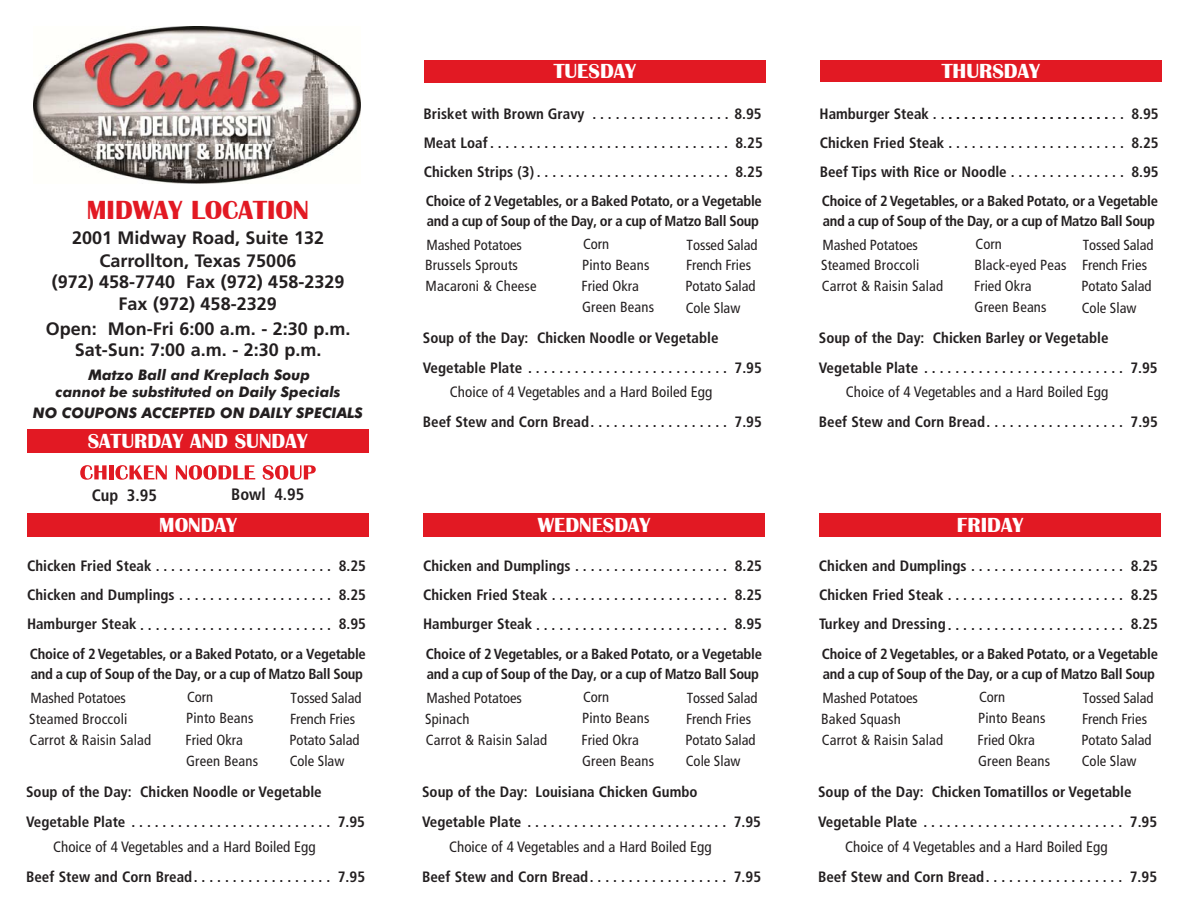
<style>
.page{position:relative;width:1188px;height:918px;background:#fff}
.page>*{position:absolute;margin:0;border:0;box-sizing:border-box;transform-origin:0 0}
.t1{font:700 27px "Britannic";color:#e21923}
.t2{font:700 21px "Britannic";color:#fff}
.t3{font:700 18px/23px "Frutiger";color:#231f20;text-align:center}
.t4{font:700 condensed 16.5px "Frutiger";color:#231f20}
.t5{font:700 condensed 15px/30px "Frutiger";color:#231f20}
.t6{font:condensed 15px "Frutiger";color:#231f20}
.t7{font:condensed 14.7px/21.5px "Frutiger";color:#231f20}
.t8{font:700 condensed 14.7px/20.2px "Frutiger";letter-spacing:-.02em;color:#231f20}
.t9{font:italic 700 14.7px/17px "Futura BT";color:#231f20;text-align:center}
.s1{color:#fff}
</style>
<div class="page">
<div style="left:27px;top:513px;width:342px;height:24px;background:#e21923"></div>
<div style="left:424px;top:60px;width:342px;height:22px;background:#e21923"></div>
<div style="left:423px;top:513px;width:342px;height:24px;background:#e21923"></div>
<div style="left:820px;top:60px;width:342px;height:22px;background:#e21923"></div>
<div style="left:819px;top:513px;width:342px;height:24px;background:#e21923"></div>
<img style="left:33px;top:27px;width:328px;height:156px">
<div style="left:27px;top:429px;width:342px;height:24px;background:#e21923"></div>
<svg style="left:80px;top:465px;width:27px;height:15px"></svg>
<hr style="left:109px;top:465px;width:4px;height:14px;background:#e11a23">
<svg style="left:115px;top:465px;width:52px;height:15px"></svg>
<svg style="left:176px;top:465px;width:79px;height:15px"></svg>
<svg style="left:263px;top:465px;width:53px;height:15px"></svg>
<h1 class="t1" style="left:87px;top:195px;width:36px">MIDWAY</h1>
<h1 class="t1" style="left:191px;top:195px;width:63px">LOCATION</h1>
<p class="t3" style="left:72px;top:226px;width:254px">2001 Midway Road, Suite 132<br>Carrollton, Texas 75006</p>
<p class="t3" style="left:52px;top:271px;width:294px;line-height:21.6px">(972) 458-7740 Fax (972) 458-2329<br>Fax (972) 458-2329</p>
<p class="t3" style="left:75px;top:338px;width:248px">Sat-Sun: 7:00 a.m. - 2:30 p.m.</p>
<p class="t3" style="left:46px;top:317px;width:306px">Open: Mon-Fri 6:00 a.m. - 2:30 p.m.</p>
<p class="t9" style="left:56px;top:366px;width:287px">Matzo Ball and Kreplach Soup<br>cannot be substituted on Daily Specials</p>
<p class="t9" style="left:33px;top:405px;width:332px">NO COUPONS ACCEPTED ON DAILY SPECIALS</p>
<h2 class="t2" style="left:88px;top:429px;width:221px">SATURDAY AND SUNDAY</h2>
<p class="t4" style="left:92px;top:488px;width:67px">Cup 3.95</p>
<p class="t4" style="left:231px;top:488px;width:75px">Bowl 4.95</p>
<h2 class="t2" style="left:159px;top:513px;width:79px">MONDAY</h2>
<p class="t5" style="left:27px;top:551px;width:340px;line-height:29.5px;text-align:justify">Chicken Fried Steak ....................... 8 .25<br>Chicken and Dumplings .................... 8 .25<br>Hamburger Steak .........................</p>
<p class="t5" style="left:339px;top:609px;width:29px">8 .95</p>
<p class="t8" style="left:30px;top:644px;width:338px">Choice of 2 Vegetables, or a Baked Potato, or a Vegetable and a cup of Soup of the Day, or a cup of Matzo Ball Soup</p>
<p class="t7" style="left:30px;top:687px;width:97px">Mashed Potatoes</p>
<p class="t7" style="left:187px;top:686px;width:28px">Corn</p>
<p class="t7" style="left:289px;top:729px;width:72px">Potato Salad<br>Cole Slaw</p>
<p class="t7" style="left:291px;top:687px;width:72px">Tossed Salad</p>
<p class="t7" style="left:29px;top:708px;width:124px;line-height:21px">Steamed Broccoli<br>Carrot &amp; Raisin Salad</p>
<p class="t7" style="left:186px;top:708px;width:69px">Pinto Beans</p>
<p class="t7" style="left:290px;top:708px;width:67px">French Fries</p>
<p class="t7" style="left:186px;top:729px;width:74px;line-height:20.9px">Fried Okra<br>Green Beans</p>
<h2 class="t2" style="left:554px;top:59px;width:84px">TUESDAY</h2>
<h2 class="t2" style="left:942px;top:59px;width:100px">THURSDAY</h2>
<p class="t5" style="left:424px;top:99px;width:162px">Brisket with Brown Gravy</p>
<p class="t5" style="left:499px;top:99px;width:265px"><span class="s1">. . . . . . . . . . . .</span> ..................8 .95</p>
<p class="t5" style="left:820px;top:99px;width:306px">Hamburger Steak ........................ .</p>
<p class="t5" style="left:1131px;top:99px;width:29px">8 .95</p>
<p class="t5" style="left:424px;top:128px;width:341px;line-height:29.1px">Meat Loaf............................... 8 .25<br>Chicken Strips (3)......................... 8 .25</p>
<p class="t5" style="left:820px;top:128px;width:341px;line-height:29.1px">Chicken Fried Steak ....................... 8 .25<br>Beef Tips with Rice or Noodle . . . . . . . . . . . . . . . .95</p>
<p class="t8" style="left:426px;top:191px;width:338px">Choice of 2 Vegetables, or a Baked Potato, or a Vegetable and a cup of Soup of the Day, or a cup of Matzo Ball Soup</p>
<p class="t7" style="left:426px;top:234px;width:97px">Mashed Potatoes</p>
<p class="t7" style="left:583px;top:233px;width:28px">Corn</p>
<p class="t7" style="left:685px;top:276px;width:72px">Potato Salad<br>Cole Slaw</p>
<p class="t7" style="left:687px;top:234px;width:72px">Tossed Salad</p>
<p class="t7" style="left:425px;top:255px;width:113px;line-height:21px">Brussels Sprouts<br>Macaroni &amp; Cheese</p>
<p class="t7" style="left:582px;top:254px;width:69px">Pinto Beans</p>
<p class="t7" style="left:686px;top:255px;width:67px">French Fries</p>
<p class="t7" style="left:582px;top:276px;width:74px;line-height:20.9px">Fried Okra<br>Green Beans</p>
<p class="t8" style="left:822px;top:191px;width:338px">Choice of 2 Vegetables, or a Baked Potato, or a Vegetable and a cup of Soup of the Day, or a cup of Matzo Ball Soup</p>
<p class="t7" style="left:822px;top:234px;width:97px">Mashed Potatoes</p>
<p class="t7" style="left:976px;top:233px;width:28px">Corn</p>
<p class="t7" style="left:1081px;top:276px;width:72px">Potato Salad<br>Cole Slaw</p>
<p class="t7" style="left:1083px;top:234px;width:72px">Tossed Salad</p>
<p class="t7" style="left:821px;top:255px;width:124px;line-height:21px">Steamed Broccoli<br>Carrot &amp; Raisin Salad</p>
<p class="t7" style="left:975px;top:254px;width:93px">Black-eyed Peas</p>
<p class="t7" style="left:1082px;top:255px;width:67px">French Fries</p>
<p class="t7" style="left:974px;top:276px;width:74px;line-height:20.9px">Fried Okra<br>Green Beans</p>
<p class="t5" style="left:423px;top:322px;width:306px">Soup of the Day:<br>Vegetable Plate ..........................</p>
<p class="t6" style="left:450px;top:384px;width:264px">Choice of 4 Vegetables and a Hard Boiled Egg</p>
<p class="t5" style="left:423px;top:407px;width:317px">Beef Stew and Corn Bread .................. .</p>
<p class="t5" style="left:819px;top:322px;width:306px">Soup of the Day:<br>Vegetable Plate ..........................</p>
<p class="t6" style="left:846px;top:384px;width:264px">Choice of 4 Vegetables and a Hard Boiled Egg</p>
<p class="t5" style="left:819px;top:407px;width:317px">Beef Stew and Corn Bread .................. .</p>
<p class="t5" style="left:537px;top:322px;width:183px">Chicken Noodle or Vegetable</p>
<p class="t5" style="left:933px;top:322px;width:177px">Chicken Barley or Vegetable</p>
<p class="t5" style="left:735px;top:352px;width:29px">7 .95</p>
<p class="t5" style="left:1130px;top:353px;width:29px">7 .95</p>
<p class="t5" style="left:746px;top:407px;width:17px">95</p>
<p class="t5" style="left:1142px;top:407px;width:17px">95</p>
<h2 class="t2" style="left:538px;top:513px;width:114px">WEDNESDAY</h2>
<h2 class="t2" style="left:957px;top:513px;width:68px">FRIDAY</h2>
<p class="t5" style="left:819px;top:551px;width:341px;line-height:29.5px;text-align:justify">Chicken and Dumplings.................... 8 .25<br>Chicken Fried Steak ....................... 8 .25<br>Turkey and Dressing .......................</p>
<p class="t5" style="left:423px;top:551px;width:340px;line-height:29.1px">Chicken and Dumplings .................... 8 .25<br>Chicken Fried Steak ....................... 8 .25</p>
<p class="t5" style="left:423px;top:610px;width:306px">Hamburger Steak. . . . . . . . . . . . . . . . . . . . . . . . . .</p>
<p class="t5" style="left:735px;top:609px;width:29px">8 .95</p>
<p class="t5" style="left:1131px;top:609px;width:29px">8 .25</p>
<p class="t8" style="left:822px;top:644px;width:338px">Choice of 2 Vegetables, or a Baked Potato, or a Vegetable and a cup of Soup of the Day, or a cup of Matzo Ball Soup</p>
<p class="t7" style="left:822px;top:687px;width:97px">Mashed Potatoes</p>
<p class="t7" style="left:979px;top:686px;width:28px">Corn</p>
<p class="t7" style="left:1081px;top:729px;width:72px">Potato Salad<br>Cole Slaw</p>
<p class="t8" style="left:426px;top:644px;width:338px">Choice of 2 Vegetables, or a Baked Potato, or a Vegetable and a cup of Soup of the Day, or a cup of Matzo Ball Soup</p>
<p class="t7" style="left:426px;top:687px;width:97px">Mashed Potatoes</p>
<p class="t7" style="left:583px;top:686px;width:28px">Corn</p>
<p class="t7" style="left:685px;top:729px;width:72px">Potato Salad<br>Cole Slaw</p>
<p class="t7" style="left:1083px;top:687px;width:72px">Tossed Salad</p>
<p class="t7" style="left:687px;top:687px;width:72px">Tossed Salad</p>
<p class="t7" style="left:425px;top:708px;width:46px">Spinach</p>
<p class="t7" style="left:821px;top:708px;width:81px">Baked Squash</p>
<p class="t7" style="left:978px;top:708px;width:69px">Pinto Beans</p>
<p class="t7" style="left:1082px;top:708px;width:67px">French Fries</p>
<p class="t7" style="left:582px;top:708px;width:69px">Pinto Beans</p>
<p class="t7" style="left:686px;top:708px;width:67px">French Fries</p>
<p class="t7" style="left:822px;top:729px;width:123px">Carrot &amp; Raisin Salad</p>
<p class="t7" style="left:978px;top:729px;width:74px;line-height:20.9px">Fried Okra<br>Green Beans</p>
<p class="t7" style="left:426px;top:729px;width:123px">Carrot &amp; Raisin Salad</p>
<p class="t7" style="left:582px;top:729px;width:74px;line-height:20.9px">Fried Okra<br>Green Beans</p>
<p class="t5" style="left:26px;top:777px;width:306px">Soup of the Day:<br>Vegetable Plate ..........................</p>
<p class="t6" style="left:53px;top:838px;width:264px">Choice of 4 Vegetables and a Hard Boiled Egg</p>
<p class="t5" style="left:26px;top:861px;width:317px">Beef Stew and Corn Bread .................. .</p>
<p class="t5" style="left:422px;top:777px;width:306px">Soup of the Day:<br>Vegetable Plate ..........................</p>
<p class="t6" style="left:449px;top:838px;width:264px">Choice of 4 Vegetables and a Hard Boiled Egg</p>
<p class="t5" style="left:422px;top:861px;width:317px">Beef Stew and Corn Bread .................. .</p>
<p class="t5" style="left:818px;top:777px;width:306px">Soup of the Day:<br>Vegetable Plate ..........................</p>
<p class="t6" style="left:845px;top:838px;width:264px">Choice of 4 Vegetables and a Hard Boiled Egg</p>
<p class="t5" style="left:818px;top:861px;width:317px">Beef Stew and Corn Bread .................. .</p>
<p class="t5" style="left:535px;top:777px;width:164px">Louisiana Chicken Gumbo</p>
<p class="t5" style="left:932px;top:776px;width:201px">Chicken Tomatillos or Vegetable</p>
<p class="t5" style="left:140px;top:777px;width:183px">Chicken Noodle or Vegetable</p>
<p class="t5" style="left:338px;top:807px;width:29px">7 .95</p>
<p class="t5" style="left:734px;top:807px;width:29px">7 .95</p>
<p class="t5" style="left:1130px;top:807px;width:29px">7 .95</p>
<p class="t5" style="left:350px;top:861px;width:17px">95</p>
<p class="t5" style="left:746px;top:861px;width:17px">95</p>
<p class="t5" style="left:1142px;top:861px;width:17px">95</p>
</div>
